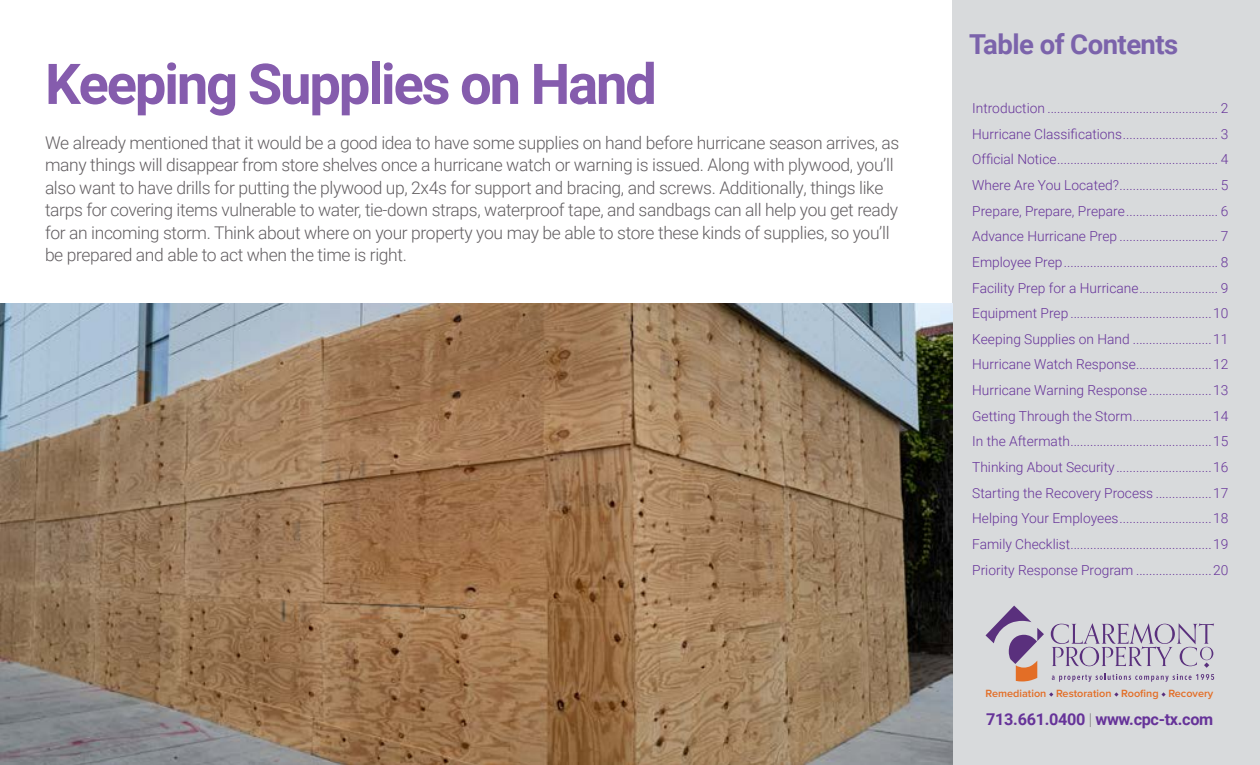
<style>
.page{position:relative;width:1260px;height:765px;background:#fff}
.page>*{position:absolute;margin:0;border:0;box-sizing:border-box;transform-origin:0 0}
.t1{font:700 56.25px "Roboto";letter-spacing:-.04em;color:#855cad}
.t2{font:700 27.5px "Roboto";letter-spacing:-.02em;color:#7b63ab}
.t3{font:300 17.5px/22.5px "Roboto";letter-spacing:-.02em;color:#635f62}
.t4{font:700 16.25px "Roboto";letter-spacing:-.02em;color:#639}
.t5{font:300 13.75px/25.6px "Roboto";color:#639;text-align:justify}
.t6{font:600 10.88px "Proxima Nova";color:#e36d25}
.s1{font-weight:100;color:#474445}
</style>
<div class="page">
<div style="left:952px;top:0;width:308px;height:765px;background:#d8dadc"></div>
<svg style="left:986px;top:606px;width:58px;height:75px"></svg>
<svg style="left:1052px;top:674px;width:162px;height:8px"></svg>
<svg style="left:1051px;top:623px;width:163px;height:45px"></svg>
<svg style="left:1049px;top:692px;width:4px;height:5px"></svg>
<svg style="left:1114px;top:692px;width:5px;height:5px"></svg>
<svg style="left:1161px;top:692px;width:5px;height:5px"></svg>
<img style="left:0;top:303px;width:952px;height:462px">
<h1 class="t1" style="left:45px;top:45px;width:613px">Keeping Supplies on Hand</h1>
<p class="t3" style="left:45px;top:131px;width:856px">We already mentioned that it would be a good idea to have some supplies on hand before hurricane season arrives, as many things will disappear from store shelves once a hurricane watch or warning is issued. Along with plywood, you’ll also want to have drills for putting the plywood up, 2x4s for support and bracing, and screws. Additionally, things like tarps for covering items vulnerable to water, tie-down straps, waterproof tape, and sandbags can all help you get ready for an incoming storm. Think about where on your property you may be able to store these kinds of supplies, so you’ll be prepared and able to act when the time is right.</p>
<h2 class="t2" style="left:969px;top:25px;width:211px">Table of Contents</h2>
<p class="t5" style="left:972px;top:95px;width:258px">Introduction .................................................... 2<br>Hurricane Classifications............................. 3<br>Official Notice................................................. 4<br>Where Are You Located?.............................. 5<br>Prepare, Prepare, Prepare............................ 6<br>Advance Hurricane Prep .............................. 7<br>Employee Prep............................................... 8<br>Facility Prep for a Hurricane........................ 9<br>Equipment Prep ...........................................10<br>Keeping Supplies on Hand ........................11<br>Hurricane Watch Response.......................12<br>Hurricane Warning Response ...................13<br>Getting Through the Storm........................14<br>In the Aftermath...........................................15<br>Thinking About Security .............................16<br>Starting the Recovery Process .................17<br>Helping Your Employees............................18<br>Family Checklist...........................................19<br>Priority Response Program .......................20</p>
<p class="t6" style="left:986px;top:686px;width:229px">Remediation Restoration Roofing Recovery</p>
<p class="t4" style="left:986px;top:708px;width:229px">713.661.0400 <span class="s1">|</span> www.cpc-tx.com</p>
</div>
